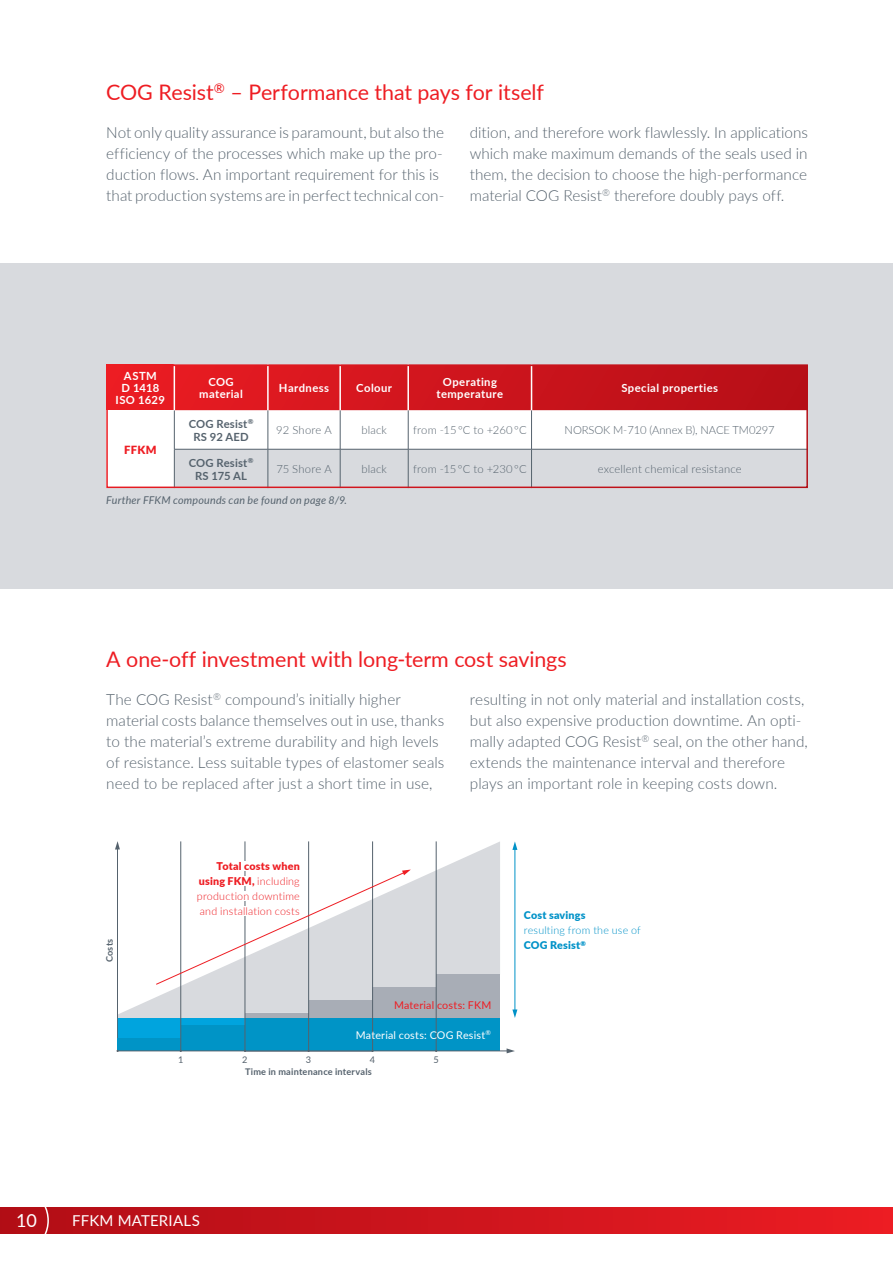
<style>
.page{position:relative;width:893px;height:1263px;background:#fff}
.page>*{position:absolute;margin:0;border:0;box-sizing:border-box;transform-origin:0 0}
.t1{font:21.45px "Lato";letter-spacing:-.005em;color:#ee1d23}
.t2{font:18px "Lato";color:#fff}
.t3{font:300 15.3px/21px "Lato";color:#55626d}
.t4{font:15px "Lato";letter-spacing:.02em;color:#fff}
.t5{font:300 11.25px "Lato";letter-spacing:.01em;color:#55626d}
.t6{font:700 11.25px/12px "Lato";letter-spacing:.04em;color:#fff;text-align:center}
.t7{font:700 11.25px/12.8px "Lato";letter-spacing:.015em;color:#55626d;text-align:center}
.t8{font:300 11.25px "Lato";letter-spacing:-.01em;color:#55626d}
.t9{font:900 11.25px "Lato";color:#ee1d23}
.t10{font:300 10.65px/15px "Lato";letter-spacing:.02em;color:#ee1d23;text-align:justify}
.t11{font:italic 10.65px "Lato";letter-spacing:.02em;color:#55626d}
.t12{font:300 10.65px/15px "Lato";letter-spacing:.02em;color:#0092c8}
.t13{font:10.65px "Lato";letter-spacing:.015em;color:#fff}
.t14{font:10.65px "Lato";letter-spacing:.02em;color:#ee1d23}
.t15{font:900 10.65px "Lato";letter-spacing:.02em;color:#0092c8}
.t16{font:700 9.15px "Lato";letter-spacing:.025em;color:#55626d}
.t17{font:9.15px "Lato";color:#55626d}
.s1{font-weight:900}
</style>
<div class="page">
<div style="left:0;top:264px;width:893px;height:325px;background:#d8dade"></div>
<svg style="left:118px;top:841px;width:382px;height:177px;fill:#d8dade"></svg>
<div style="left:245px;top:1013px;width:64px;height:38px;background:#a8adb6"></div>
<div style="left:309px;top:1000px;width:63px;height:51px;background:#a8adb6"></div>
<div style="left:372px;top:987px;width:64px;height:64px;background:#a8adb6"></div>
<div style="left:436px;top:975px;width:64px;height:76px;background:#a8adb6"></div>
<hr style="left:117px;top:847px;width:1px;height:204px;background:#55626d">
<svg style="left:512px;top:1009px;width:5px;height:9px"></svg>
<svg style="left:512px;top:841px;width:5px;height:9px"></svg>
<hr style="left:514px;top:848px;width:1px;height:165px;background:#0092c8">
<div style="left:245px;top:1018px;width:64px;height:33px;background:#0094c6"></div>
<div style="left:309px;top:1018px;width:63px;height:33px;background:#0094c6"></div>
<div style="left:372px;top:1018px;width:64px;height:33px;background:#0094c6"></div>
<div style="left:436px;top:1018px;width:64px;height:33px;background:#0094c6"></div>
<hr style="left:117px;top:1050px;width:392px;height:1px;background:#55626d">
<svg style="left:507px;top:1048px;width:8px;height:5px"></svg>
<hr style="left:436px;top:841px;width:1px;height:210px;background:#55626d">
<hr style="left:372px;top:841px;width:1px;height:210px;background:#55626d">
<hr style="left:308px;top:841px;width:1px;height:210px;background:#55626d">
<hr style="left:180px;top:841px;width:1px;height:210px;background:#55626d">
<svg style="left:117px;top:1018px;width:129px;height:34px;background:#0899cc"></svg>
<hr style="left:245px;top:841px;width:1px;height:210px;background:#55626d">
<div style="left:202px;top:862px;width:95px;height:9px;background:#fff"></div>
<svg style="left:155px;top:869px;width:256px;height:116px"></svg>
<svg style="left:115px;top:841px;width:5px;height:8px"></svg>
<div style="left:106px;top:365px;width:68px;height:45px;background:#ea1c22"></div>
<div style="left:106px;top:410px;width:68px;height:78px;background:#fff"></div>
<svg style="left:175px;top:368px;width:630px;height:117px"></svg>
<hr style="left:174px;top:365px;width:1px;height:45px;background:#fff">
<hr style="left:267px;top:365px;width:2px;height:45px;background:#fff">
<hr style="left:339px;top:365px;width:2px;height:45px;background:#fff">
<hr style="left:407px;top:365px;width:2px;height:45px;background:#fff">
<hr style="left:531px;top:365px;width:1px;height:45px;background:#fff">
<hr style="left:268px;top:410px;width:1px;height:39px;background:#55626d">
<hr style="left:340px;top:410px;width:1px;height:39px;background:#55626d">
<hr style="left:408px;top:410px;width:1px;height:39px;background:#55626d">
<hr style="left:531px;top:410px;width:1px;height:39px;background:#55626d">
<hr style="left:174px;top:449px;width:94px;height:1px;background:#55626d">
<hr style="left:268px;top:449px;width:72px;height:1px;background:#55626d">
<hr style="left:268px;top:449px;width:1px;height:39px;background:#55626d">
<hr style="left:340px;top:449px;width:68px;height:1px;background:#55626d">
<hr style="left:340px;top:449px;width:1px;height:39px;background:#55626d">
<hr style="left:408px;top:449px;width:123px;height:1px;background:#55626d">
<hr style="left:408px;top:449px;width:1px;height:39px;background:#55626d">
<hr style="left:531px;top:449px;width:277px;height:1px;background:#55626d">
<hr style="left:531px;top:449px;width:1px;height:39px;background:#55626d">
<hr style="left:174px;top:410px;width:1px;height:39px;background:#55626d">
<hr style="left:174px;top:449px;width:1px;height:39px;background:#55626d">
<div style="left:106px;top:365px;width:702px;height:123px;border:2px solid #fff"></div>
<div style="left:0;top:1208px;width:893px;height:25px;background:linear-gradient(to right,#b10d16,#eb1c23)"></div>
<svg style="left:0;top:1208px;width:49px;height:25px"></svg>
<h1 class="t1" style="left:106px;top:77px;width:439px">COG Resist<sup>®</sup> – Performance that pays for itself</h1>
<p class="t3" style="left:106px;top:121px;width:340px">Not only quality assurance is paramount, but also the efficiency of the processes which make up the pro&shy;duction flows. An important requirement for this is that production systems are in perfect technical con-</p>
<p class="t3" style="left:470px;top:121px;width:340px;text-align:justify">dition, and therefore work flawlessly. In applications which make maximum demands of the seals used in them, the decision to choose the high-performance material COG Resist<sup>®</sup> therefore doubly pays off.</p>
<p class="t6" style="left:116px;top:369px;width:51px">ASTM<br>D 1418<br>ISO 1629</p>
<p class="t6" style="left:199px;top:375px;width:45px">COG material</p>
<p class="t6" style="left:279px;top:381px;width:52px">Hardness</p>
<p class="t6" style="left:356px;top:381px;width:37px">Colour</p>
<p class="t6" style="left:436px;top:375px;width:68px">Operating temperature</p>
<p class="t6" style="left:621px;top:381px;width:98px">Special properties</p>
<p class="t7" style="left:189px;top:417px;width:66px">COG Resist<sup>®<br></sup>RS 92 AED</p>
<p class="t5" style="left:276px;top:422px;width:57px">92 Shore A</p>
<p class="t5" style="left:361px;top:422px;width:27px">black</p>
<p class="t5" style="left:413px;top:422px;width:115px">from -15 °C to +260 °C</p>
<p class="t8" style="left:565px;top:422px;width:212px">NORSOK M-710 (Annex B), NACE TM0297</p>
<p class="t7" style="left:189px;top:456px;width:66px">COG Resist<sup>®<br></sup>RS 175 AL</p>
<p class="t5" style="left:276px;top:461px;width:57px">75 Shore A</p>
<p class="t5" style="left:361px;top:461px;width:27px">black</p>
<p class="t5" style="left:413px;top:461px;width:115px">from -15 °C to +230 °C</p>
<p class="t5" style="left:598px;top:461px;width:146px">excellent chemical resistance</p>
<p class="t11" style="left:106px;top:493px;width:242px">Further FFKM compounds can be found on page 8/9.</p>
<p class="t9" style="left:124px;top:441px;width:34px">FFKM</p>
<h1 class="t1" style="left:106px;top:644px;width:462px">A one-off investment with long-term cost savings</h1>
<p class="t3" style="left:106px;top:688px;width:339px">The COG Resist<sup>®</sup> compound’s initially higher material costs balance themselves out in use, thanks to the material’s extreme durability and high levels of resistance. Less suitable types of elastomer seals need to be replaced after just a short time in use,</p>
<p class="t3" style="left:470px;top:688px;width:340px">resulting in not only material and installation costs, but also expensive production downtime. An opti&shy;mally adapted COG Resist<sup>®</sup> seal, on the other hand, extends the maintenance interval and therefore plays an important role in keeping costs down.</p>
<p class="t16" style="left:103px;top:962px;width:25px;rotate:-90deg">Costs</p>
<p class="t10" style="left:197px;top:858px;width:104px;text-indent:20px"><span class="s1">Total costs when using FKM,</span> including production downtime and installation costs</p>
<p class="t14" style="left:394px;top:997px;width:99px">Material costs: FKM</p>
<p class="t13" style="left:356px;top:1027px;width:137px">Material costs: COG Resist<sup>®</sup></p>
<p class="t17" style="left:178px;top:1053px;width:7px">1</p>
<p class="t17" style="left:242px;top:1053px;width:7px">2</p>
<p class="t17" style="left:306px;top:1053px;width:7px">3</p>
<p class="t17" style="left:370px;top:1053px;width:7px">4</p>
<p class="t17" style="left:433px;top:1053px;width:7px">5</p>
<p class="t16" style="left:245px;top:1065px;width:128px">Time in maintenance intervals</p>
<p class="t15" style="left:524px;top:907px;width:63px">Cost savings</p>
<p class="t12" style="left:524px;top:922px;width:119px">resulting from the use of<br><span class="s1">COG Resist</span><sup>®</sup></p>
<p class="t2" style="left:16px;top:1207px;width:22px">10</p>
<p class="t4" style="left:72px;top:1210px;width:129px">FFKM MATERIALS</p>
</div>
